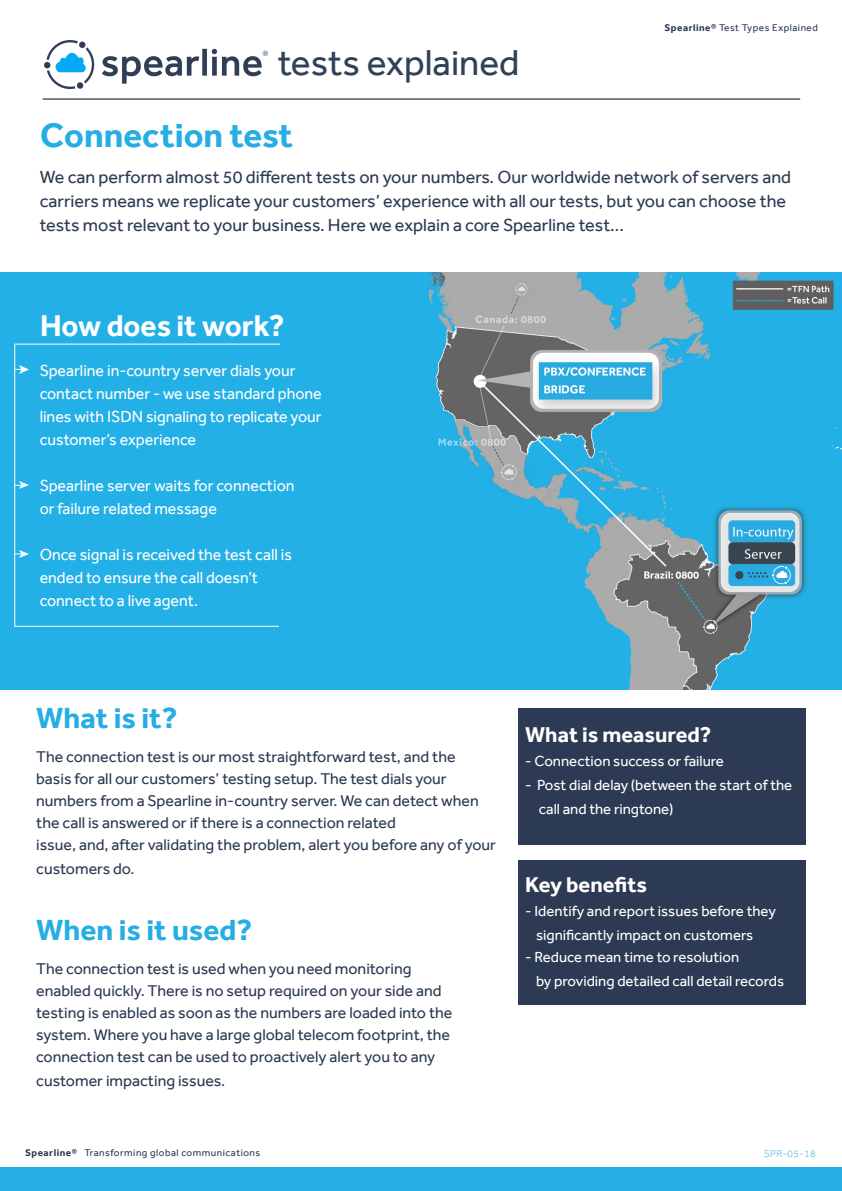
<style>
.page{position:relative;width:842px;height:1191px;background:#fff}
.page>*{position:absolute;margin:0;border:0;box-sizing:border-box;transform-origin:0 0}
.t1{font:37px "Effra";color:#314158}
.t2{font:700 35px "Effra";color:#26aee4}
.t3{font:700 30.9px "Effra";color:#fff}
.t4{font:700 30px "Effra";color:#26aee4}
.t5{font:700 22px "Effra";color:#fff}
.t6{font:18px/24px "Effra";color:#2c3b53}
.t7{font:16.5px "Effra";color:#fff}
.t8{font:16px/22px "Effra";color:#2c3b53}
.t9{font:15px "Effra";color:#fff}
.t10{font:10px "Effra";letter-spacing:.05em;color:#2c3b53}
.t11{font:300 10px "Effra";letter-spacing:.05em;color:#27ade3}
.s1{font-weight:700}
</style>
<div class="page">
<img style="left:0;top:272px;width:842px;height:417px">
<div style="left:518px;top:860px;width:288px;height:144px;background:#2c3b53"></div>
<hr style="left:43px;top:99px;width:757px;height:1px;background:#010101">
<div style="left:0;top:1167px;width:842px;height:23px;background:#26aee4"></div>
<div style="left:518px;top:708px;width:288px;height:136px;background:#2c3b53"></div>
<img style="left:44px;top:41px;width:223px;height:47px">
<hr style="left:15px;top:343px;width:265px;height:1px;background:#fff">
<hr style="left:14px;top:343px;width:1px;height:283px;background:#fff">
<svg style="left:15px;top:365px;width:13px;height:8px"></svg>
<svg style="left:15px;top:481px;width:13px;height:8px"></svg>
<svg style="left:14px;top:550px;width:14px;height:7px"></svg>
<hr style="left:14px;top:626px;width:265px;height:1px;background:#fff">
<img style="left:537px;top:550px;width:24px;height:24px">
<p class="t1" style="left:278px;top:40px;width:243px">tests explained</p>
<p class="t2" style="left:40px;top:114px;width:255px">Connection test</p>
<p class="t10" style="left:664px;top:22px;width:155px"><span class="s1">Spearline®</span> Test Types Explained</p>
<p class="t6" style="left:40px;top:165px;width:753px">We can perform almost 50 different tests on your numbers. Our worldwide network of servers and carriers means we replicate your customers’ experience with all our tests, but you can choose the tests most relevant to your business. Here we explain a core Spearline test...</p>
<p class="t3" style="left:40px;top:307px;width:246px">How does it work?</p>
<p class="t7" style="left:40px;top:361px;width:257px">Spearline in-country server dials your</p>
<p class="t7" style="left:40px;top:384px;width:284px">contact number - we use standard phone</p>
<p class="t7" style="left:40px;top:407px;width:284px">lines with ISDN signaling to replicate your</p>
<p class="t7" style="left:40px;top:430px;width:158px">customer’s experience</p>
<p class="t7" style="left:40px;top:476px;width:256px">Spearline server waits for connection</p>
<p class="t7" style="left:40px;top:499px;width:179px">or failure related message</p>
<p class="t7" style="left:40px;top:545px;width:254px">Once signal is received the test call is</p>
<p class="t7" style="left:40px;top:568px;width:220px">ended to ensure the call doesn’t</p>
<p class="t7" style="left:40px;top:591px;width:160px">connect to a live agent.</p>
<p class="t4" style="left:36px;top:700px;width:143px">What is it?</p>
<p class="t8" style="left:36px;top:745px;width:421px">The connection test is our most straightforward test, and the</p>
<p class="t8" style="left:36px;top:767px;width:412px">basis for all our customers’ testing setup. The test dials your</p>
<p class="t8" style="left:36px;top:789px;width:444px">numbers from a Spearline in-country server. We can detect when the call is answered or if there is a connection related</p>
<p class="t8" style="left:36px;top:832px;width:461px;line-height:24px">issue, and, after validating the problem, alert you before any of your customers do.</p>
<p class="t4" style="left:36px;top:912px;width:217px">When is it used?</p>
<p class="t8" style="left:36px;top:957px;width:377px">The connection test is used when you need monitoring</p>
<p class="t8" style="left:36px;top:979px;width:407px">enabled quickly. There is no setup required on your side and</p>
<p class="t8" style="left:36px;top:1001px;width:418px">testing is enabled as soon as the numbers are loaded into the</p>
<p class="t8" style="left:36px;top:1023px;width:415px">system. Where you have a large global telecom footprint, the</p>
<p class="t8" style="left:36px;top:1045px;width:400px">connection test can be used to proactively alert you to any</p>
<p class="t8" style="left:36px;top:1069px;width:190px">customer impacting issues.</p>
<p class="t10" style="left:25px;top:1146px;width:237px"><span class="s1">Spearline®</span> Transforming global communications</p>
<p class="t5" style="left:525px;top:721px;width:188px">What is measured?</p>
<p class="t9" style="left:525px;top:751px;width:200px">- Connection success or failure</p>
<p class="t9" style="left:525px;top:775px;width:269px">- Post dial delay (between the start of the</p>
<p class="t9" style="left:539px;top:799px;width:136px">call and the ringtone)</p>
<p class="t5" style="left:525px;top:871px;width:123px">Key benefits</p>
<p class="t9" style="left:525px;top:901px;width:252px">- Identify and report issues before they</p>
<p class="t9" style="left:536px;top:925px;width:219px">significantly impact on customers</p>
<p class="t9" style="left:525px;top:947px;width:216px">- Reduce mean time to resolution</p>
<p class="t9" style="left:536px;top:971px;width:250px">by providing detailed call detail records</p>
<p class="t11" style="left:764px;top:1147px;width:53px">SPR-05-18</p>
</div>
